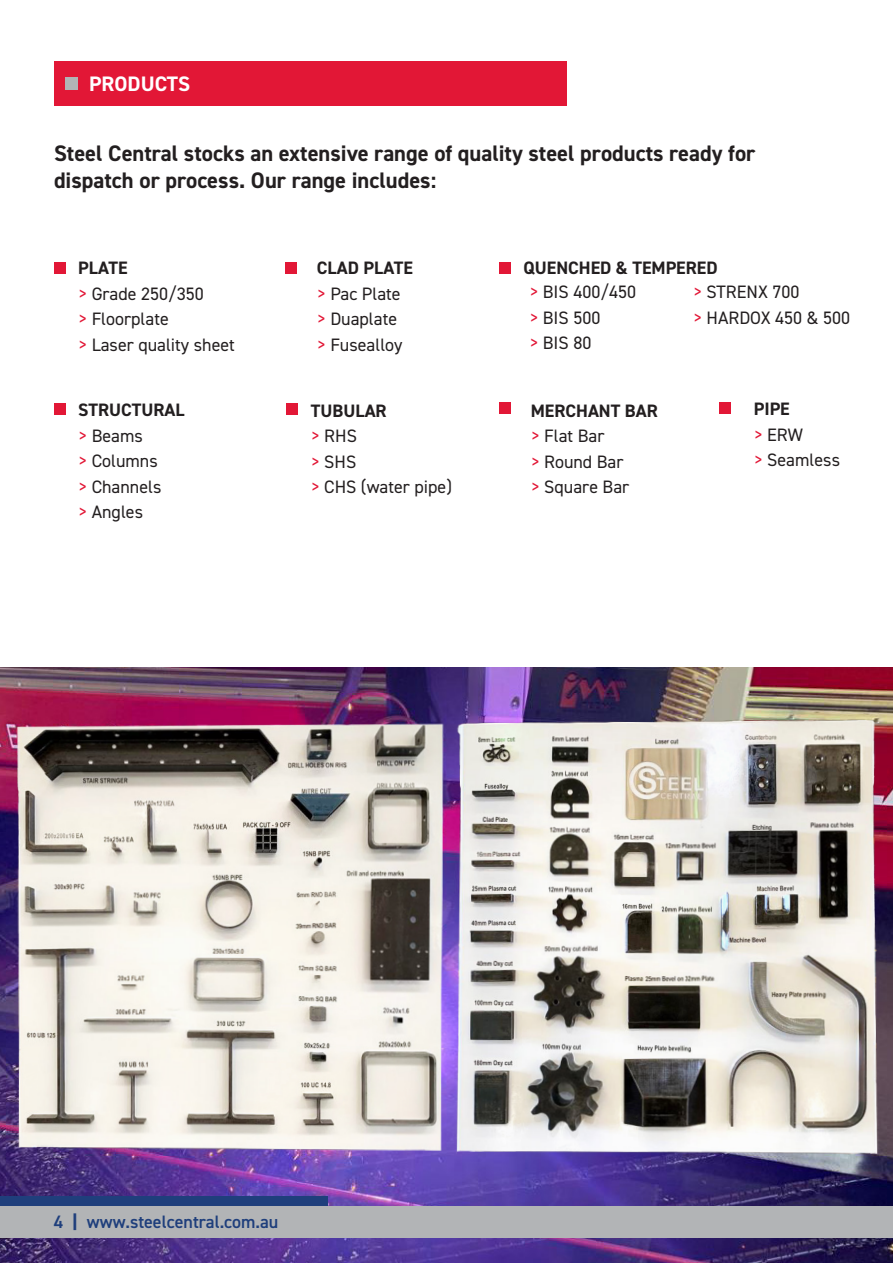
<style>
.page{position:relative;width:893px;height:1263px;background:#fff}
.page>*{position:absolute;margin:0;border:0;box-sizing:border-box;transform-origin:0 0}
.t1{font:700 22.5px/27px "DIN2014";color:#231f20}
.t2{font:700 21px "DIN2014";color:#fff}
.t3{font:18px "DIN2014";color:#231f20}
.t4{font:700 18px "DIN2014";color:#231f20}
.t5{font:600 18px "DIN2014";color:#1f3f7c}
.s1{color:#e21736}
.s2{font-weight:800}
</style>
<div class="page">
<div style="left:54px;top:62px;width:513px;height:44px;background:#e21736"></div>
<div style="left:65px;top:77px;width:13px;height:13px;background:#b2b4b6"></div>
<div style="left:499px;top:402px;width:12px;height:12px;background:#e21736"></div>
<img style="left:0;top:668px;width:893px;height:595px">
<img style="left:0;top:667px;width:454px;height:497px">
<img style="left:439px;top:688px;width:448px;height:479px">
<div style="left:54px;top:262px;width:11px;height:11px;background:#e21736"></div>
<div style="left:54px;top:403px;width:11px;height:11px;background:#e21736"></div>
<div style="left:719px;top:402px;width:12px;height:12px;background:#e21736"></div>
<div style="left:285px;top:262px;width:12px;height:11px;background:#e21736"></div>
<div style="left:499px;top:262px;width:12px;height:11px;background:#e21736"></div>
<div style="left:286px;top:403px;width:12px;height:11px;background:#e21736"></div>
<div style="left:0;top:1196px;width:327px;height:27px;background:#1f3f7c"></div>
<div style="left:0;top:1207px;width:893px;height:31px;background:#b2b4b6"></div>
<p class="t2" style="left:89px;top:70px;width:102px">PRODUCTS</p>
<p class="t1" style="left:54px;top:139px;width:703px">Steel Central stocks an extensive range of quality steel products ready for dispatch or process. Our range includes:</p>
<p class="t4" style="left:78px;top:256px;width:51px">PLATE</p>
<p class="t3" style="left:78px;top:282px;width:127px"><span class="s1">&gt;</span> Grade 250/350</p>
<p class="t3" style="left:78px;top:308px;width:92px"><span class="s1">&gt;</span> Floorplate</p>
<p class="t3" style="left:78px;top:333px;width:158px"><span class="s1">&gt;</span> Laser quality sheet</p>
<p class="t4" style="left:78px;top:398px;width:108px">STRUCTURAL</p>
<p class="t3" style="left:78px;top:424px;width:66px"><span class="s1">&gt;</span> Beams</p>
<p class="t3" style="left:78px;top:450px;width:81px"><span class="s1">&gt;</span> Columns</p>
<p class="t3" style="left:78px;top:475px;width:85px"><span class="s1">&gt;</span> Channels</p>
<p class="t3" style="left:78px;top:501px;width:66px"><span class="s1">&gt;</span> Angles</p>
<p class="t4" style="left:317px;top:256px;width:98px">CLAD PLATE</p>
<p class="t3" style="left:317px;top:282px;width:85px"><span class="s1">&gt;</span> Pac Plate</p>
<p class="t3" style="left:317px;top:308px;width:82px"><span class="s1">&gt;</span> Duaplate</p>
<p class="t3" style="left:317px;top:333px;width:87px"><span class="s1">&gt;</span> Fusealloy</p>
<p class="t4" style="left:311px;top:399px;width:77px">TUBULAR</p>
<p class="t3" style="left:311px;top:425px;width:48px"><span class="s1">&gt;</span> RHS</p>
<p class="t3" style="left:311px;top:450px;width:47px"><span class="s1">&gt;</span> SHS</p>
<p class="t3" style="left:311px;top:476px;width:143px"><span class="s1">&gt;</span> CHS (water pipe)</p>
<p class="t4" style="left:524px;top:256px;width:196px">QUENCHED &amp; TEMPERED</p>
<p class="t3" style="left:529px;top:281px;width:108px"><span class="s1">&gt;</span> BIS 400/450</p>
<p class="t3" style="left:529px;top:306px;width:72px"><span class="s1">&gt;</span> BIS 500</p>
<p class="t3" style="left:529px;top:332px;width:63px"><span class="s1">&gt;</span> BIS 80</p>
<p class="t4" style="left:531px;top:399px;width:129px">MERCHANT BAR</p>
<p class="t3" style="left:531px;top:425px;width:75px"><span class="s1">&gt;</span> Flat Bar</p>
<p class="t3" style="left:531px;top:450px;width:94px"><span class="s1">&gt;</span> Round Bar</p>
<p class="t3" style="left:531px;top:476px;width:100px"><span class="s1">&gt;</span> Square Bar</p>
<p class="t3" style="left:693px;top:281px;width:108px"><span class="s1">&gt;</span> STRENX 700</p>
<p class="t3" style="left:693px;top:306px;width:158px"><span class="s1">&gt;</span> HARDOX 450 &amp; 500</p>
<p class="t4" style="left:754px;top:397px;width:38px">PIPE</p>
<p class="t3" style="left:754px;top:423px;width:51px"><span class="s1">&gt;</span> ERW</p>
<p class="t3" style="left:754px;top:449px;width:88px"><span class="s1">&gt;</span> Seamless</p>
<p class="t5" style="left:54px;top:1210px;width:226px">4 <span class="s2">|</span> www.steelcentral.com.au</p>
</div>
